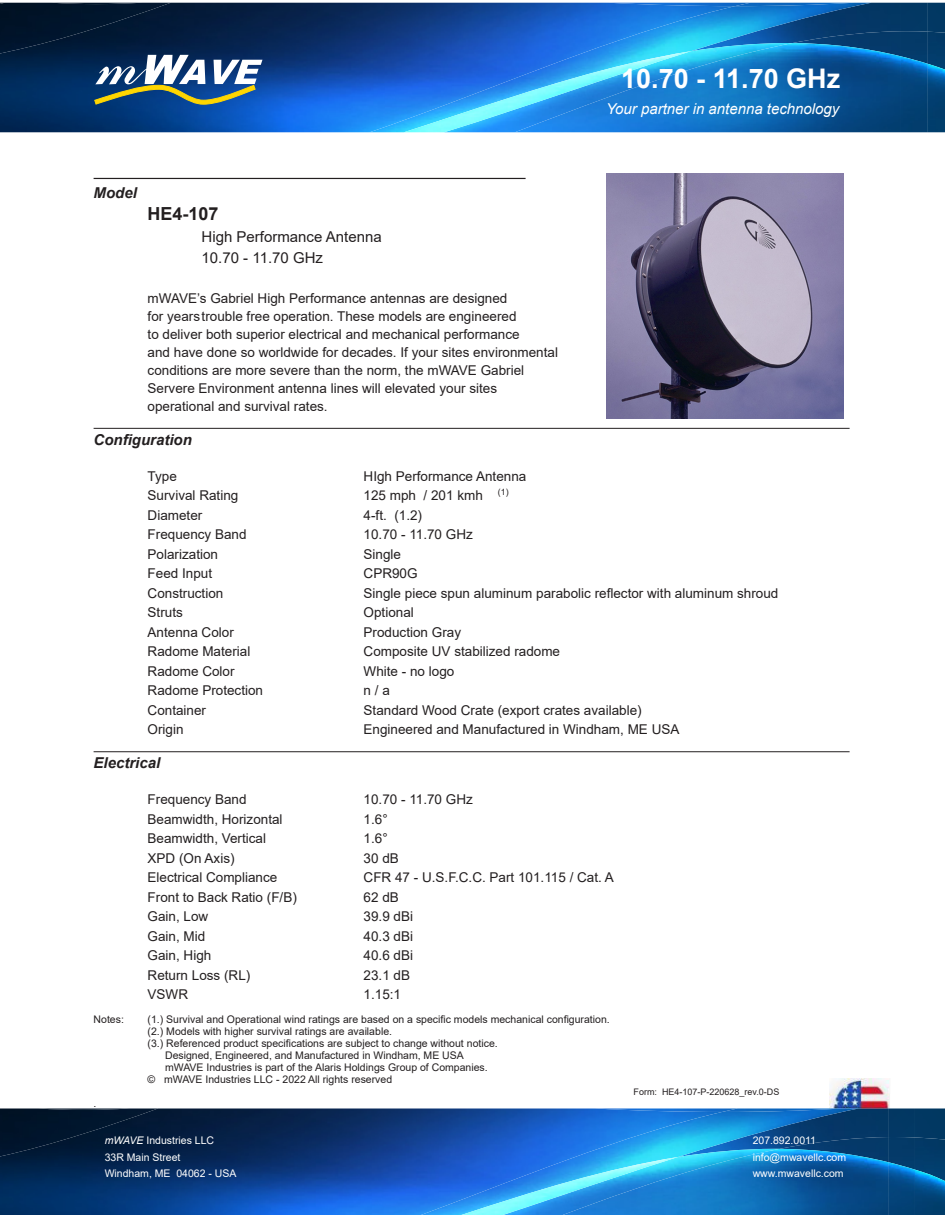
<style>
.page{position:relative;width:945px;height:1215px;background:#fff}
.page>*{position:absolute;margin:0;border:0;box-sizing:border-box;transform-origin:0 0}
.t1{font:700 27px "Arial";color:#fff}
.t2{font:700 18px "Arial";color:#231f20}
.t3{font:15px "Arial";color:#231f20}
.t4{font:italic 15px "Arial";color:#fff}
.t5{font:italic 700 15px "Arial";color:#231f20}
.t6{font:13.5px "Arial";color:#231f20}
.t7{font:10.5px "Arial";color:#231f20}
.t8{font:10.5px "Arial";color:#fff}
.t9{font:9px "Arial";color:#231f20}
.s1{font-style:italic}
</style>
<div class="page">
<img style="left:829px;top:1079px;width:61px;height:29px">
<img style="left:928px;top:3px;width:17px;height:61px">
<img style="left:928px;top:64px;width:17px;height:68px">
<img style="left:901px;top:3px;width:27px;height:53px">
<svg style="left:901px;top:31px;width:27px;height:1px"></svg>
<img style="left:901px;top:56px;width:27px;height:76px">
<img style="left:0;top:3px;width:370px;height:129px">
<img style="left:871px;top:3px;width:30px;height:28px">
<img style="left:370px;top:3px;width:501px;height:129px">
<img style="left:404px;top:51px;width:111px;height:81px">
<img style="left:793px;top:31px;width:108px;height:12px">
<img style="left:515px;top:43px;width:386px;height:89px">
<svg style="left:94px;top:55px;width:168px;height:49px"></svg>
<img style="left:915px;top:1108px;width:30px;height:29px">
<img style="left:915px;top:1137px;width:30px;height:33px">
<img style="left:915px;top:1170px;width:30px;height:45px">
<img style="left:888px;top:1108px;width:27px;height:54px">
<svg style="left:888px;top:1137px;width:27px;height:1px"></svg>
<img style="left:888px;top:1162px;width:27px;height:53px">
<img style="left:0;top:1108px;width:421px;height:107px">
<img style="left:858px;top:1108px;width:30px;height:29px">
<img style="left:421px;top:1108px;width:437px;height:107px">
<img style="left:461px;top:1157px;width:102px;height:58px">
<img style="left:780px;top:1137px;width:108px;height:12px">
<img style="left:563px;top:1149px;width:325px;height:66px">
<hr style="left:94px;top:178px;width:432px;height:1px;background:#231f20">
<hr style="left:94px;top:428px;width:756px;height:1px;background:#231f20">
<hr style="left:94px;top:751px;width:756px;height:1px;background:#231f20">
<img style="left:606px;top:173px;width:237px;height:246px">
<p class="t1" style="left:621px;top:59px;width:221px">10.70 - 11.70 GHz</p>
<p class="t5" style="left:94px;top:183px;width:45px">Model</p>
<p class="t4" style="left:606px;top:99px;width:235px">Your partner in antenna technology</p>
<p class="t2" style="left:148px;top:201px;width:73px">HE4-107</p>
<p class="t3" style="left:202px;top:226px;width:182px">High Performance Antenna</p>
<p class="t3" style="left:202px;top:248px;width:123px">10.70 - 11.70 GHz</p>
<p class="t6" style="left:148px;top:289px;width:361px">mWAVE’s Gabriel High Performance antennas are designed</p>
<p class="t6" style="left:148px;top:307px;width:370px">for yearstrouble free operation. These models are engineered</p>
<p class="t6" style="left:148px;top:325px;width:374px">to deliver both superior electrical and mechanical performance</p>
<p class="t6" style="left:148px;top:343px;width:412px">and have done so worldwide for decades. If your sites environmental</p>
<p class="t6" style="left:148px;top:361px;width:378px">conditions are more severe than the norm, the mWAVE Gabriel</p>
<p class="t6" style="left:148px;top:379px;width:351px">Servere Environment antenna lines will elevated your sites</p>
<p class="t6" style="left:148px;top:397px;width:182px">operational and survival rates.</p>
<p class="t5" style="left:94px;top:430px;width:100px">Configuration</p>
<p class="t6" style="left:148px;top:467px;width:31px">Type</p>
<p class="t6" style="left:364px;top:467px;width:164px">HIgh Performance Antenna</p>
<p class="t6" style="left:148px;top:486px;width:92px">Survival Rating</p>
<p class="t6" style="left:364px;top:486px;width:147px">125 mph / 201 kmh <sup>(1)</sup></p>
<p class="t6" style="left:148px;top:506px;width:56px">Diameter</p>
<p class="t6" style="left:364px;top:506px;width:60px">4-ft. (1.2)</p>
<p class="t6" style="left:148px;top:525px;width:101px">Frequency Band</p>
<p class="t6" style="left:364px;top:525px;width:111px">10.70 - 11.70 GHz</p>
<p class="t6" style="left:148px;top:545px;width:72px">Polarization</p>
<p class="t6" style="left:364px;top:545px;width:39px">Single</p>
<p class="t6" style="left:148px;top:564px;width:66px">Feed Input</p>
<p class="t6" style="left:364px;top:564px;width:56px">CPR90G</p>
<p class="t6" style="left:148px;top:584px;width:77px">Construction</p>
<p class="t6" style="left:364px;top:584px;width:416px">Single piece spun aluminum parabolic reflector with aluminum shroud</p>
<p class="t6" style="left:148px;top:603px;width:37px">Struts</p>
<p class="t6" style="left:364px;top:603px;width:52px">Optional</p>
<p class="t6" style="left:148px;top:623px;width:88px">Antenna Color</p>
<p class="t6" style="left:364px;top:623px;width:99px">Production Gray</p>
<p class="t6" style="left:148px;top:642px;width:104px">Radome Material</p>
<p class="t6" style="left:364px;top:642px;width:198px">Composite UV stabilized radome</p>
<p class="t6" style="left:148px;top:662px;width:89px">Radome Color</p>
<p class="t6" style="left:364px;top:662px;width:92px">White - no logo</p>
<p class="t6" style="left:148px;top:681px;width:117px">Radome Protection</p>
<p class="t6" style="left:364px;top:681px;width:28px">n / a</p>
<p class="t6" style="left:148px;top:701px;width:60px">Container</p>
<p class="t6" style="left:364px;top:701px;width:280px">Standard Wood Crate (export crates available)</p>
<p class="t6" style="left:148px;top:720px;width:38px">Origin</p>
<p class="t6" style="left:364px;top:720px;width:317px">Engineered and Manufactured in Windham, ME USA</p>
<p class="t5" style="left:94px;top:753px;width:68px">Electrical</p>
<p class="t6" style="left:148px;top:790px;width:101px">Frequency Band</p>
<p class="t6" style="left:364px;top:790px;width:111px">10.70 - 11.70 GHz</p>
<p class="t6" style="left:148px;top:809px;width:137px">Beamwidth, Horizontal</p>
<p class="t6" style="left:364px;top:809px;width:26px">1.6°</p>
<p class="t6" style="left:148px;top:829px;width:120px">Beamwidth, Vertical</p>
<p class="t6" style="left:364px;top:829px;width:26px">1.6°</p>
<p class="t6" style="left:148px;top:848px;width:89px">XPD (On Axis)</p>
<p class="t6" style="left:364px;top:848px;width:37px">30 dB</p>
<p class="t6" style="left:148px;top:868px;width:131px">Electrical Compliance</p>
<p class="t6" style="left:364px;top:868px;width:252px">CFR 47 - U.S.F.C.C. Part 101.115 / Cat. A</p>
<p class="t6" style="left:148px;top:887px;width:151px">Front to Back Ratio (F/B)</p>
<p class="t6" style="left:364px;top:887px;width:37px">62 dB</p>
<p class="t6" style="left:148px;top:907px;width:62px">Gain, Low</p>
<p class="t6" style="left:364px;top:907px;width:51px">39.9 dBi</p>
<p class="t6" style="left:148px;top:926px;width:59px">Gain, Mid</p>
<p class="t6" style="left:364px;top:926px;width:51px">40.3 dBi</p>
<p class="t6" style="left:148px;top:946px;width:65px">Gain, High</p>
<p class="t6" style="left:364px;top:946px;width:51px">40.6 dBi</p>
<p class="t6" style="left:148px;top:965px;width:104px">Return Loss (RL)</p>
<p class="t6" style="left:364px;top:965px;width:48px">23.1 dB</p>
<p class="t6" style="left:148px;top:985px;width:42px">VSWR</p>
<p class="t6" style="left:364px;top:985px;width:39px">1.15:1</p>
<p class="t7" style="left:94px;top:1012px;width:32px">Notes:</p>
<p class="t7" style="left:148px;top:1012px;width:464px">(1.) Survival and Operational wind ratings are based on a specific models mechanical configuration.</p>
<p class="t7" style="left:148px;top:1024px;width:246px">(2.) Models with higher survival ratings are available.</p>
<p class="t7" style="left:148px;top:1036px;width:352px">(3.) Referenced product specifications are subject to change without notice.</p>
<p class="t7" style="left:165px;top:1048px;width:300px">Designed, Engineered, and Manufactured in Windham, ME USA</p>
<p class="t7" style="left:165px;top:1060px;width:324px">mWAVE Industries is part of the Alaris Holdings Group of Companies.</p>
<p class="t7" style="left:148px;top:1072px;width:246px">© mWAVE Industries LLC - 2022 All rights reserved</p>
<p class="t9" style="left:634px;top:1086px;width:147px">Form: HE4-107-P-220628_rev.0-DS</p>
<p class="t7" style="left:94px;top:1096px;width:4px">.</p>
<p class="t8" style="left:105px;top:1133px;width:111px"><span class="s1">mWAVE</span> Industries LLC</p>
<p class="t8" style="left:753px;top:1133px;width:65px">207.892.0011</p>
<p class="t8" style="left:105px;top:1150px;width:77px">33R Main Street</p>
<p class="t8" style="left:753px;top:1150px;width:95px">info@mwavellc.com</p>
<p class="t8" style="left:105px;top:1166px;width:133px">Windham, ME 04062 - USA</p>
<p class="t8" style="left:753px;top:1166px;width:93px">www.mwavellc.com</p>
</div>
